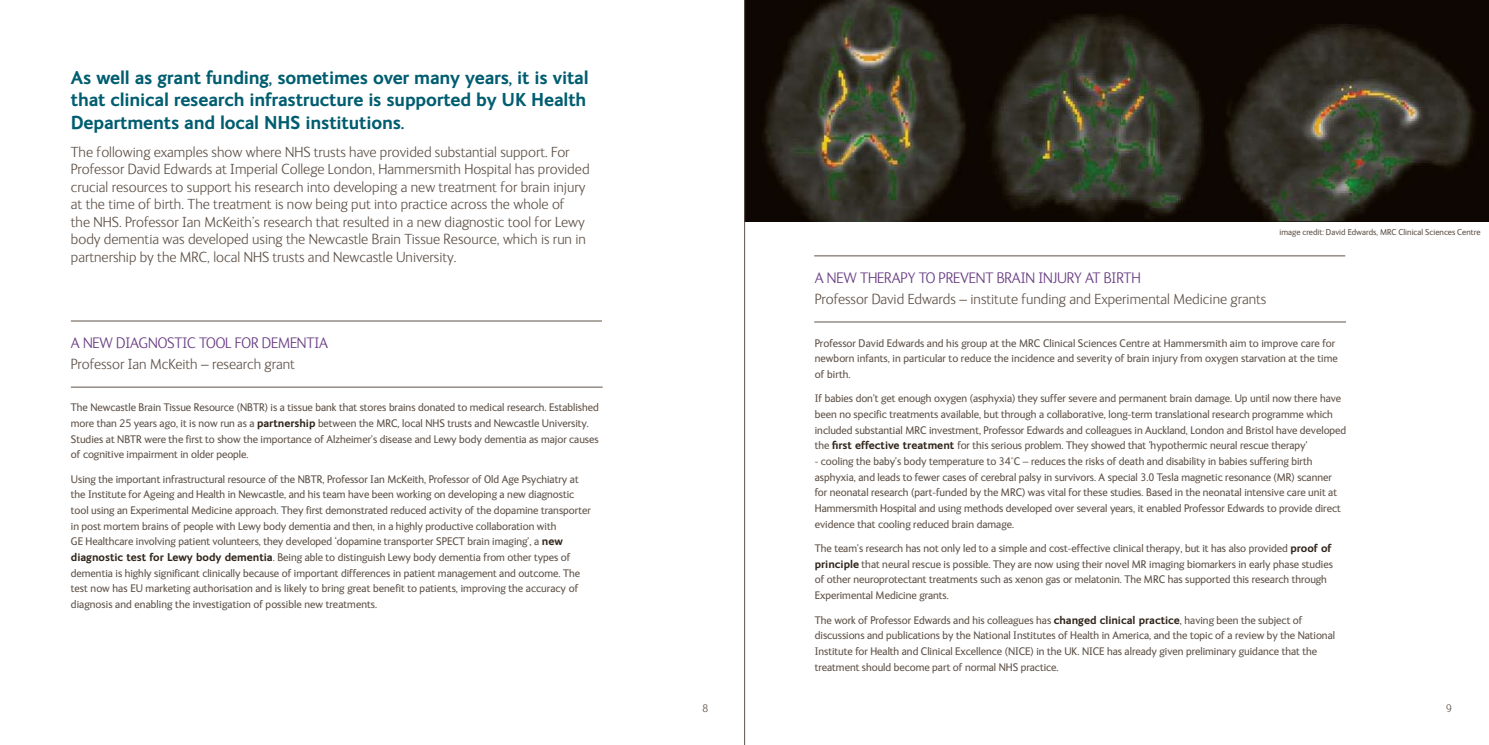
<style>
.page{position:relative;width:1489px;height:745px;background:#fff}
.page>*{position:absolute;margin:0;border:0;box-sizing:border-box;transform-origin:0 0}
.t1{font:700 18.75px/22.5px "FS Ingrid";letter-spacing:-.01em;color:#005d70}
.t2{font:300 15.62px "FS Ingrid";letter-spacing:-.01em;color:#693d83}
.t3{font:300 15px/17.5px "FS Ingrid";color:#5f5248}
.t4{font:11.25px/15.6px "FS Ingrid";color:#5f5248}
.t5{font:300 11.25px "FS Ingrid";color:#5f5248}
.t6{font:8.75px "FS Ingrid";color:#5f5248}
.s1{font-weight:700;color:#31261c}
</style>
<div class="page">
<img style="left:745px;top:0;width:743px;height:222px">
<hr style="left:71px;top:386px;width:531px;height:1px;background:#5f5248">
<hr style="left:814px;top:321px;width:531px;height:1px;background:#5f5248">
<hr style="left:71px;top:320px;width:531px;height:1px;background:#5f5248">
<hr style="left:814px;top:255px;width:531px;height:1px;background:#5f5248">
<hr style="left:744px;top:0;width:1px;height:744px;background:#5f5248">
<h1 class="t1" style="left:71px;top:66px;width:519px">As well as grant funding, sometimes over many years, it is vital that clinical research infrastructure is supported by UK Health<br>Departments and local NHS institutions.</h1>
<p class="t3" style="left:71px;top:143px;width:520px">The following examples show where NHS trusts have provided substantial support. For Professor David Edwards at Imperial College London, Hammersmith Hospital has provided crucial resources to support his research into developing a new treatment for brain injury at the time of birth. The treatment is now being put into practice across the whole of<br>the NHS. Professor Ian McKeith’s research that resulted in a new diagnostic tool for Lewy body dementia was developed using the Newcastle Brain Tissue Resource, which is run in partnership by the MRC, local NH S trusts and Newcastle University.</p>
<h2 class="t2" style="left:71px;top:334px;width:257px">A new diagnostic tool for dementia</h2>
<h3 class="t3" style="left:71px;top:355px;width:225px">Professor Ian McKeith – research grant</h3>
<p class="t4" style="left:71px;top:399px;width:529px">The Newcastle Brain Tissue Resource (NBTR) is a tissue bank that stores brains donated to medical research. Established more than 25 years ago, it is now run as a <span class="s1">partnership</span> between the MRC, local NHS trusts and Newcastle University.<br>Studies at NBTR were the first to show the importance of Alzheimer’s disease and Lewy body dementia as major causes of cognitive impairment in older people.</p>
<p class="t4" style="left:71px;top:471px;width:521px">Using the important infrastructural resource of the NBTR, Professor Ian McKeith, Professor of Old Age Psychiatry at the Institute for Ageing and Health in Newcastle, and his team have been working on developing a new diagnostic tool using an Experimental Medicine approach. They first demonstrated reduced activity of the dopamine transporter in post mortem brains of people with Lewy body dementia and then, in a highly productive collaboration with<br>GE Healthcare involving patient volunteers, they developed ‘dopamine transporter SPECT brain imaging’, a <span class="s1">new diagnostic test for Lewy body dementia</span>. Being able to distinguish Lewy body dementia from other types of dementia is highly significant clinically because of important differences in patient management and outcome. The test now has EU marketing authorisation and is likely to bring great benefit to patients, improving the accuracy of diagnosis and enabling the investigation of possible new treatments.</p>
<p class="t6" style="left:1279px;top:228px;width:202px">image credit: David Edwards, MRC Clinical Sciences Centre</p>
<h2 class="t2" style="left:814px;top:270px;width:327px">A new therapy to prevent brain injury at birth</h2>
<h3 class="t3" style="left:814px;top:291px;width:453px">Professor David Edwards – institute funding and Experimental Medicine grants</h3>
<p class="t4" style="left:814px;top:335px;width:524px">Professor David Edwards and his group at the MRC Clinical Sciences Centre at Hammersmith aim to improve care for newborn infants, in particular to reduce the incidence and severity of brain injury from oxygen starvation at the time of birth.</p>
<p class="t4" style="left:814px;top:391px;width:533px">If babies don’t get enough oxygen (asphyxia) they suffer severe and permanent brain damage. Up until now there have been no specific treatments available, but through a collaborative, long-term translational research programme which included substantial MRC investment, Professor Edwards and colleagues in Auckland, London and Bristol have developed the <span class="s1">first effective treatment</span> for this serious problem. They showed that ‘hypothermic neural rescue therapy’</p>
<p class="t4" style="left:814px;top:453px;width:527px">- cooling the baby’s body temperature to 34°C – reduces the risks of death and disability in babies suffering birth asphyxia, and leads to fewer cases of cerebral palsy in survivors. A special 3.0 Tesla magnetic resonance (MR) scanner for neonatal research (part-funded by the MRC) was vital for these studies. Based in the neonatal intensive care unit at Hammersmith Hospital and using methods developed over several years, it enabled Professor Edwards to provide direct evidence that cooling reduced brain damage.</p>
<p class="t4" style="left:814px;top:540px;width:519px">The team’s research has not only led to a simple and cost-effective clinical therapy, but it has also provided <span class="s1">proof of principle</span> that neural rescue is possible. They are now using their novel MR imaging biomarkers in early phase studies of other neuroprotectant treatments such as xenon gas or melatonin. The MRC has supported this research through Experimental Medicine grants.</p>
<p class="t4" style="left:814px;top:611px;width:522px">The work of Professor Edwards and his colleagues has <span class="s1">changed clinical practice</span>, having been the subject of discussions and publications by the National Institutes of Health in America, and the topic of a review by the National Institute for Health and Clinical Excellence (NICE) in the UK. NICE has already given preliminary guidance that the treatment should become part of normal NHS practice.</p>
<p class="t5" style="left:702px;top:702px;width:7px">8</p>
<p class="t5" style="left:1445px;top:702px;width:7px">9</p>
</div>
